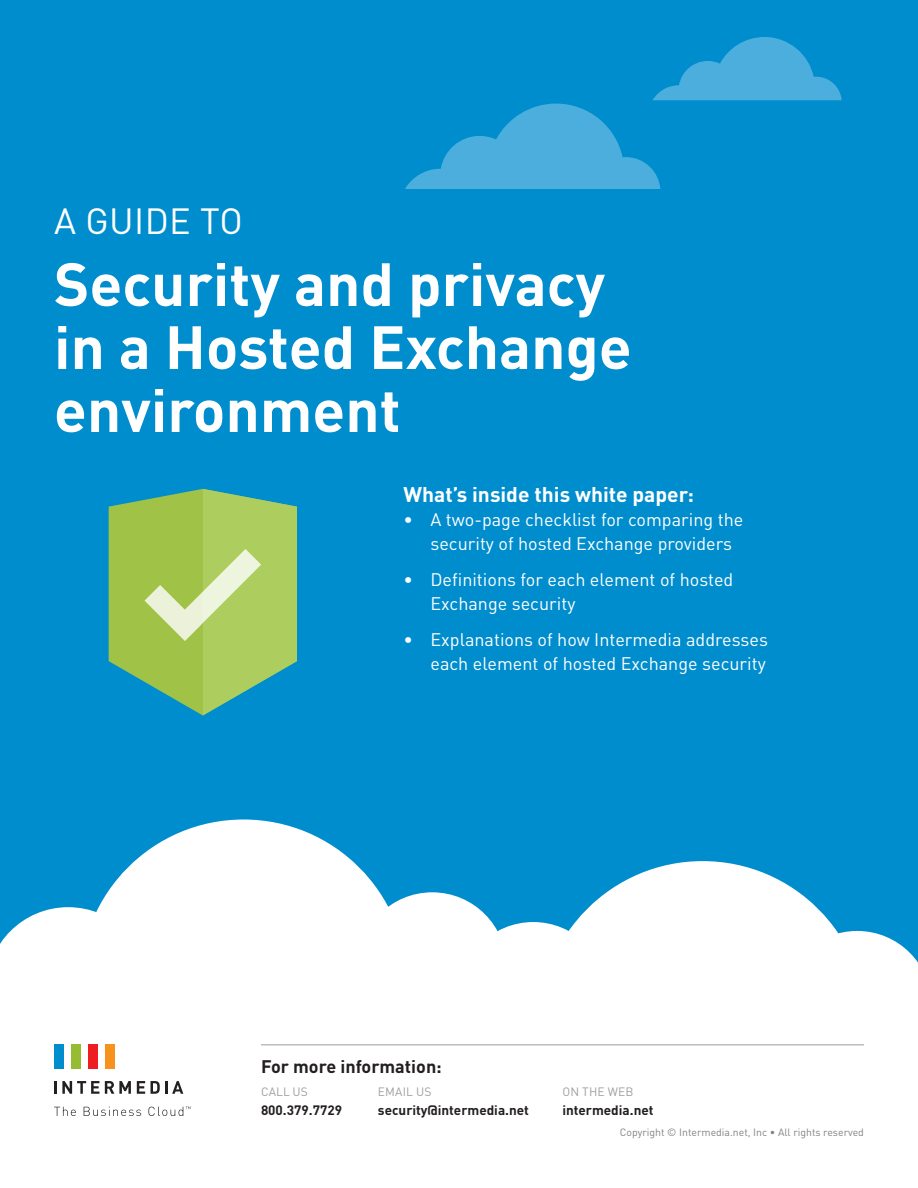
<style>
.page{position:relative;width:918px;height:1188px;background:#fff}
.page>*{position:absolute;margin:0;border:0;box-sizing:border-box;transform-origin:0 0}
.t1{font:700 60px/63px "DINOT";color:#fff}
.t2{font:36px "DINOT";letter-spacing:.01em;color:#fff}
.t3{font:700 21px "DINOT";color:#fff}
.t4{font:18px/24px "DINOT";color:#fff}
.t5{font:700 18px "DINOT";color:#231f20}
.t6{font:700 13.5px "DINOT";color:#231f20}
.t7{font:12px "DINOT";letter-spacing:.01em;color:#9d9fa2}
.t8{font:10.5px "DINOT";color:#808285}
</style>
<div class="page">
<div style="left:0;top:0;width:918px;height:999px;background:#008dce"></div>
<svg style="left:109px;top:489px;width:188px;height:227px"></svg>
<div style="left:80px;top:820px;width:327px;height:326px;background:#fff;border-radius:50%"></div>
<div style="left:539px;top:861px;width:327px;height:327px;background:#fff;border-radius:50%"></div>
<svg style="left:836px;top:931px;width:82px;height:68px"></svg>
<div style="left:459px;top:922px;width:149px;height:149px;background:#fff;border-radius:50%"></div>
<div style="left:358px;top:892px;width:149px;height:149px;background:#fff;border-radius:50%"></div>
<svg style="left:0;top:907px;width:115px;height:162px"></svg>
<hr style="left:261px;top:1044px;width:603px;height:2px;background:#bcbdc0">
<svg style="left:54px;top:1081px;width:45px;height:13px"></svg>
<svg style="left:105px;top:1081px;width:26px;height:13px"></svg>
<svg style="left:137px;top:1081px;width:8px;height:13px"></svg>
<svg style="left:151px;top:1081px;width:32px;height:13px"></svg>
<div style="left:105px;top:1044px;width:9px;height:24px;background:#f7931d"></div>
<div style="left:54px;top:1044px;width:10px;height:24px;background:#008dce"></div>
<div style="left:71px;top:1044px;width:10px;height:24px;background:#96bc33"></div>
<div style="left:88px;top:1044px;width:10px;height:24px;background:#ee1d23"></div>
<svg style="left:54px;top:1107px;width:22px;height:9px"></svg>
<svg style="left:84px;top:1107px;width:57px;height:9px"></svg>
<svg style="left:148px;top:1106px;width:42px;height:10px"></svg>
<svg style="left:405px;top:37px;width:437px;height:152px"></svg>
<h2 class="t2" style="left:54px;top:199px;width:190px">A GUIDE TO</h2>
<h1 class="t1" style="left:54px;top:251px;width:579px">Security and privacy in a Hosted Exchange environment</h1>
<p class="t3" style="left:404px;top:481px;width:292px">What’s inside this white paper:</p>
<p class="t4" style="left:430px;top:507px;width:314px;text-indent:-27px">• A two-page checklist for comparing the security of hosted Exchange providers</p>
<p class="t4" style="left:430px;top:567px;width:304px;text-indent:-27px">• Definitions for each element of hosted<br>Exchange security</p>
<p class="t4" style="left:404px;top:627px;width:366px;text-align:right">• Explanations of how Intermedia addresses each element of hosted Exchange security</p>
<p class="t5" style="left:261px;top:1055px;width:182px">For more information:</p>
<p class="t7" style="left:261px;top:1084px;width:48px">CALL US</p>
<p class="t7" style="left:378px;top:1084px;width:55px">EMAIL US</p>
<p class="t7" style="left:563px;top:1084px;width:72px">ON THE WEB</p>
<p class="t6" style="left:261px;top:1102px;width:82px">800.379.7729</p>
<p class="t6" style="left:378px;top:1102px;width:153px">security@intermedia.net</p>
<p class="t6" style="left:562px;top:1102px;width:93px">intermedia.net</p>
<p class="t8" style="left:620px;top:1126px;width:246px">Copyright © Intermedia.net, Inc • All rights reserved</p>
</div>
